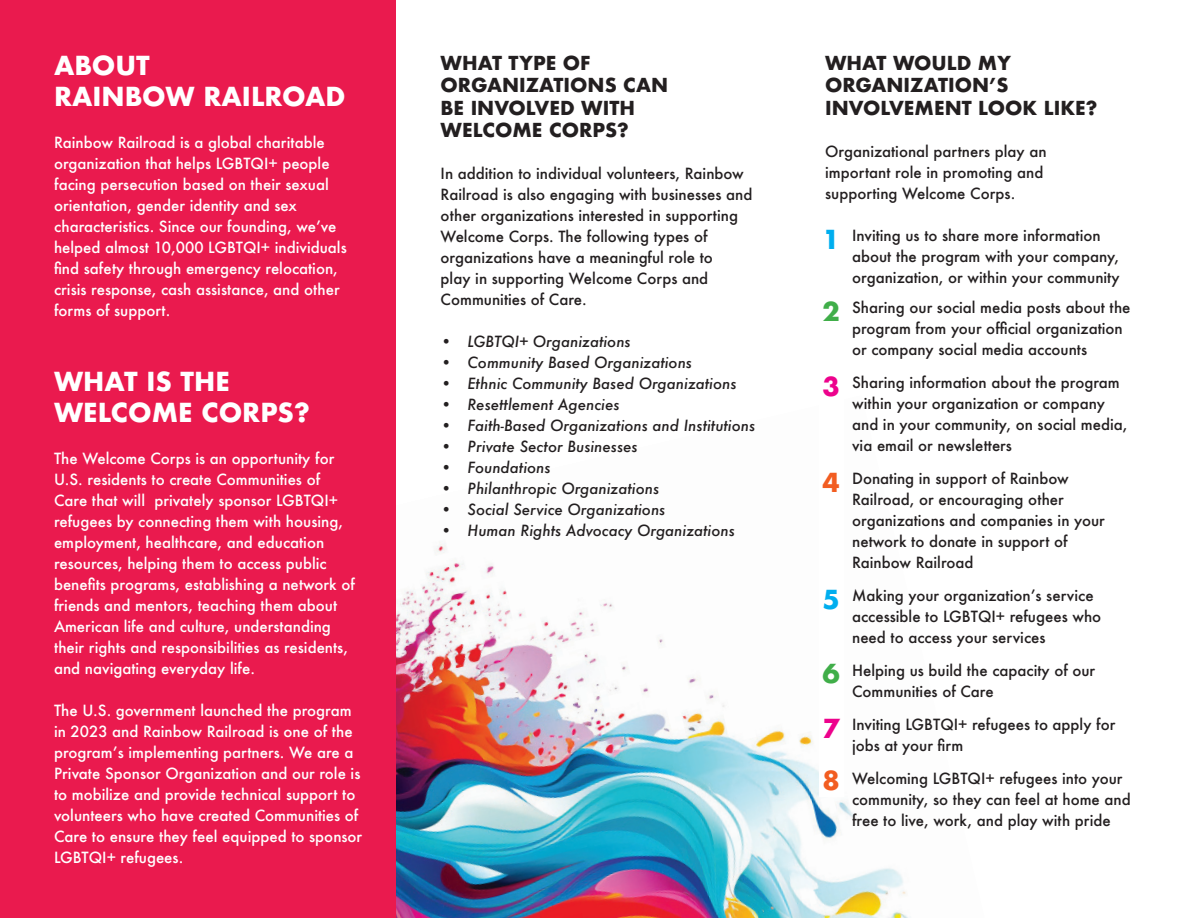
<style>
.page{position:relative;width:1188px;height:918px;background:#fff}
.page>*{position:absolute;margin:0;border:0;box-sizing:border-box;transform-origin:0 0}
.t1{font:700 25.5px/30.6px "Futura";color:#fff}
.t2{font:700 25.5px "Futura";color:#00aeef}
.t3{font:700 25.5px "Futura";color:#40ae49}
.t4{font:700 25.5px "Futura";color:#ed028c}
.t5{font:700 25.5px "Futura";color:#f25d21}
.t6{font:700 18.75px/22.5px "Futura";color:#231f20}
.t7{font:500 15px/21px "Futura";color:#231f20}
.t8{font:500 15px/21px "Futura";color:#fff}
.t9{font:italic 500 15px "Futura";color:#231f20}
</style>
<div class="page">
<img style="left:395px;top:395px;width:513px;height:523px">
<div style="left:0;top:0;width:395px;height:918px;background:#ea1a4e"></div>
<div style="left:819px;top:225px;width:24px;height:572px;background:#fff"></div>
<h1 class="t1" style="left:54px;top:50px;width:293px">ABOUT<br>RAINBOW RAILROAD</h1>
<p class="t8" style="left:54px;top:132px;width:294px">Rainbow Railroad is a global charitable organization that helps LGBTQI+ people facing persecution based on their sexual orientation, gender identity and sex characteristics. Since our founding, we’ve helped almost 10,000 LGBTQI+ individuals find safety through emergency relocation, crisis response, cash assistance, and other forms of support.</p>
<h1 class="t1" style="left:54px;top:366px;width:257px">WHAT IS THE<br>WELCOME CORPS?</h1>
<p class="t8" style="left:54px;top:448px;width:302px">The Welcome Corps is an opportunity for U.S. residents to create Communities of Care that will privately sponsor LGBTQI+ refugees by connecting them with housing, employment, healthcare, and education resources, helping them to access public benefits programs, establishing a network of friends and mentors, teaching them about American life and culture, understanding their rights and responsibilities as residents, and navigating everyday life.</p>
<p class="t8" style="left:54px;top:700px;width:310px">The U.S. government launched the program in 2023 and Rainbow Railroad is one of the program’s implementing partners. We are a Private Sponsor Organization and our role is to mobilize and provide technical support to volunteers who have created Communities of Care to ensure they feel equipped to sponsor LGBTQI+ refugees.</p>
<p class="t6" style="left:441px;top:51px;width:229px">WHAT TYPE OF<br>ORGANIZATIONS CAN<br>BE INVOLVED WITH<br>WELCOME CORPS?</p>
<p class="t7" style="left:441px;top:163px;width:313px">In addition to individual volunteers, Rainbow Railroad is also engaging with businesses and other organizations interested in supporting Welcome Corps. The following types of organizations have a meaningful role to<br>play in supporting Welcome Corps and Communities of Care.</p>
<p class="t9" style="left:441px;top:331px;width:192px">• LGBTQI+ Organizations</p>
<p class="t9" style="left:441px;top:352px;width:253px">• Community Based Organizations</p>
<p class="t9" style="left:441px;top:373px;width:297px">• Ethnic Community Based Organizations</p>
<p class="t9" style="left:441px;top:394px;width:180px">• Resettlement Agencies</p>
<p class="t9" style="left:441px;top:415px;width:316px">• Faith-Based Organizations and Institutions</p>
<p class="t9" style="left:441px;top:436px;width:198px">• Private Sector Businesses</p>
<p class="t9" style="left:441px;top:457px;width:111px">• Foundations</p>
<p class="t9" style="left:441px;top:478px;width:220px">• Philanthropic Organizations</p>
<p class="t9" style="left:441px;top:499px;width:226px">• Social Service Organizations</p>
<p class="t9" style="left:441px;top:520px;width:296px">• Human Rights Advocacy Organizations</p>
<p class="t6" style="left:825px;top:51px;width:274px">WHAT WOULD MY<br>ORGANIZATION’S<br>INVOLVEMENT LOOK LIKE?</p>
<p class="t7" style="left:825px;top:140px;width:223px">Organizational partners play an important role in promoting and supporting Welcome Corps.</p>
<p class="t7" style="left:852px;top:224px;width:269px;text-indent:-27px">• Inviting us to share more information about the program with your company, organization, or within your community</p>
<p class="t7" style="left:852px;top:296px;width:280px;text-indent:-27px">• Sharing our social media posts about the program from your official organization or company social media accounts</p>
<p class="t7" style="left:852px;top:371px;width:277px;text-indent:-27px">• Sharing information about the program within your organization or company and in your community, on social media, via email or newsletters</p>
<p class="t7" style="left:852px;top:467px;width:254px;text-indent:-27px">• Donating in support of Rainbow<br>Railroad, or encouraging other organizations and companies in your network to donate in support of<br>Rainbow Railroad</p>
<p class="t7" style="left:852px;top:584px;width:251px;text-indent:-27px">• Making your organization’s service accessible to LGBTQI+ refugees who need to access your services</p>
<p class="t7" style="left:852px;top:659px;width:245px;text-indent:-27px">• Helping us build the capacity of our<br>Communities of Care</p>
<p class="t7" style="left:852px;top:713px;width:265px;text-indent:-27px">• Inviting LGBTQI+ refugees to apply for jobs at your firm</p>
<p class="t7" style="left:852px;top:767px;width:280px;text-indent:-27px">• Welcoming LGBTQI+ refugees into your community, so they can feel at home and free to live, work, and play with pride</p>
<h1 class="t2" style="left:822px;top:221px;width:19px">1</h1>
<h1 class="t3" style="left:822px;top:293px;width:19px">2</h1>
<h1 class="t4" style="left:822px;top:367px;width:19px">3</h1>
<h1 class="t5" style="left:822px;top:464px;width:19px">4</h1>
<h1 class="t2" style="left:822px;top:581px;width:19px">5</h1>
<h1 class="t3" style="left:822px;top:655px;width:19px">6</h1>
<h1 class="t4" style="left:822px;top:710px;width:19px">7</h1>
<h1 class="t5" style="left:822px;top:762px;width:19px">8</h1>
</div>
